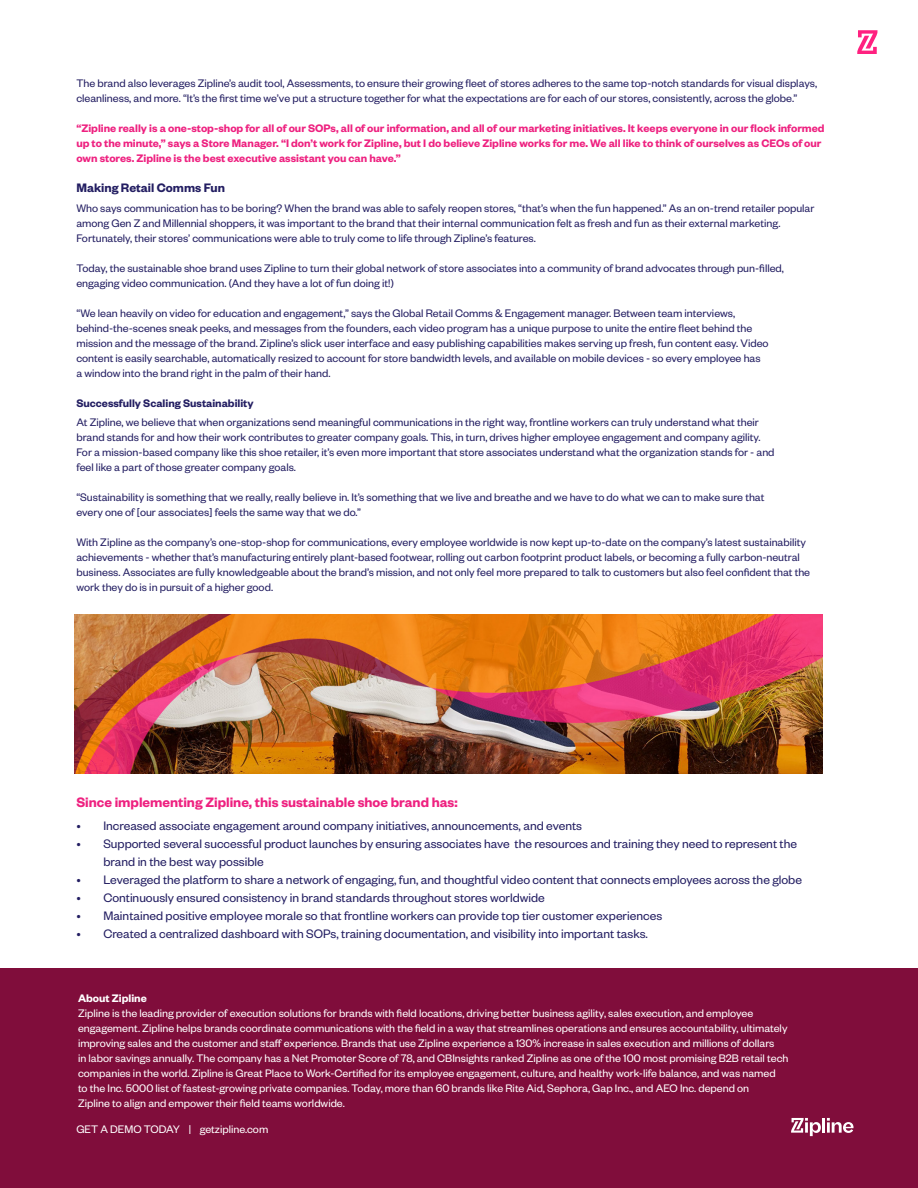
<style>
.page{position:relative;width:918px;height:1188px;background:#fff}
.page>*{position:absolute;margin:0;border:0;box-sizing:border-box;transform-origin:0 0}
.t1{font:600 15px "Founders Grotesk";color:#ee2180}
.t2{font:13.5px/18px "Founders Grotesk";color:#231e62}
.t3{font:600 13.5px "Founders Grotesk";color:#231e62}
.t4{font:12px/15px "Founders Grotesk";color:#231e62}
.t5{font:12px "Founders Grotesk";color:#fff}
.t6{font:600 12px/15px "Founders Grotesk";color:#ee2180}
.t7{font:600 12px "Founders Grotesk";color:#231e62}
.t8{font:600 12px "Founders Grotesk";color:#fff}
</style>
<div class="page">
<div style="left:0;top:969px;width:918px;height:219px;background:#800d3b"></div>
<svg style="left:857px;top:30px;width:21px;height:24px"></svg>
<svg style="left:791px;top:1118px;width:30px;height:18px"></svg>
<hr style="left:822px;top:1118px;width:3px;height:15px;background:#fff">
<svg style="left:827px;top:1118px;width:27px;height:15px"></svg>
<img style="left:75px;top:615px;width:747px;height:159px">
<p class="t4" style="left:76px;top:76px;width:742px">The brand also leverages Zipline’s audit tool, Assessments, to ensure their growing fleet of stores adheres to the same top-notch standards for visual displays, cleanliness, and more. “It’s the first time we’ve put a structure together for what the expectations are for each of our stores, consistently, across the globe.”</p>
<p class="t6" style="left:76px;top:121px;width:750px">“Zipline really is a one-stop-shop for all of our SOPs, all of our information, and all of our marketing initiatives. It keeps everyone in our flock informed up to the minute,” says a Store Manager. “I don’t work for Zipline, but I do believe Zipline works for me. We all like to think of ourselves as CEOs of our own stores. Zipline is the best executive assistant you can have.”</p>
<p class="t3" style="left:76px;top:180px;width:150px">Making Retail Comms Fun</p>
<p class="t4" style="left:76px;top:200px;width:740px">Who says communication has to be boring? When the brand was able to safely reopen stores, “that’s when the fun happened.” As an on-trend retailer popular among Gen Z and Millennial shoppers, it was important to the brand that their internal communication felt as fresh and fun as their external marketing.</p>
<p class="t4" style="left:76px;top:230px;width:461px">Fortunately, their stores’ communications were able to truly come to life through Zipline’s features.</p>
<p class="t4" style="left:76px;top:260px;width:709px">Today, the sustainable shoe brand uses Zipline to turn their global network of store associates into a community of brand advocates through pun-filled,</p>
<p class="t4" style="left:76px;top:275px;width:319px">engaging video communication. (And they have a lot of fun doing it!)</p>
<p class="t4" style="left:76px;top:305px;width:660px">“We lean heavily on video for education and engagement,” says the Global Retail Comms &amp; Engagement manager. Between team interviews,</p>
<p class="t4" style="left:76px;top:320px;width:677px">behind-the-scenes sneak peeks, and messages from the founders, each video program has a unique purpose to unite the entire fleet behind the</p>
<p class="t4" style="left:76px;top:335px;width:694px">mission and the message of the brand. Zipline’s slick user interface and easy publishing capabilities makes serving up fresh, fun content easy. Video</p>
<p class="t4" style="left:76px;top:350px;width:686px">content is easily searchable, automatically resized to account for store bandwidth levels, and available on mobile devices - so every employee has</p>
<p class="t4" style="left:76px;top:365px;width:256px">a window into the brand right in the palm of their hand.</p>
<p class="t7" style="left:76px;top:396px;width:179px">Successfully Scaling Sustainability</p>
<p class="t4" style="left:76px;top:415px;width:684px">At Zipline, we believe that when organizations send meaningful communications in the right way, frontline workers can truly understand what their</p>
<p class="t4" style="left:76px;top:430px;width:686px">brand stands for and how their work contributes to greater company goals. This, in turn, drives higher employee engagement and company agility.</p>
<p class="t4" style="left:76px;top:445px;width:700px">For a mission-based company like this shoe retailer, it’s even more important that store associates understand what the organization stands for - and</p>
<p class="t4" style="left:76px;top:460px;width:221px">feel like a part of those greater company goals.</p>
<p class="t4" style="left:76px;top:490px;width:690px">“Sustainability is something that we really, really believe in. It’s something that we live and breathe and we have to do what we can to make sure that</p>
<p class="t4" style="left:76px;top:505px;width:286px">every one of [our associates] feels the same way that we do.”</p>
<p class="t4" style="left:76px;top:535px;width:735px">With Zipline as the company’s one-stop-shop for communications, every employee worldwide is now kept up-to-date on the company’s latest sustainability achievements - whether that’s manufacturing entirely plant-based footwear, rolling out carbon footprint product labels, or becoming a fully carbon-neutral business. Associates are fully knowledgeable about the brand’s mission, and not only feel more prepared to talk to customers but also feel confident that the work they do is in pursuit of a higher good.</p>
<p class="t1" style="left:76px;top:793px;width:383px">Since implementing Zipline, this sustainable shoe brand has:</p>
<p class="t2" style="left:76px;top:816px;width:507px">• Increased associate engagement around company initiatives, announcements, and events</p>
<p class="t2" style="left:103px;top:834px;width:695px;text-indent:-27px">• Supported several successful product launches by ensuring associates have the resources and training they need to represent the brand in the best way possible</p>
<p class="t2" style="left:76px;top:870px;width:727px">• Leveraged the platform to share a network of engaging, fun, and thoughtful video content that connects employees across the globe</p>
<p class="t2" style="left:76px;top:888px;width:470px">• Continuously ensured consistency in brand standards throughout stores worldwide</p>
<p class="t2" style="left:76px;top:906px;width:587px">• Maintained positive employee morale so that frontline workers can provide top tier customer experiences</p>
<p class="t2" style="left:76px;top:924px;width:573px">• Created a centralized dashboard with SOPs, training documentation, and visibility into important tasks.</p>
<p class="t8" style="left:78px;top:991px;width:70px">About Zipline</p>
<p class="t5" style="left:78px;top:1006px;width:677px">Zipline is the leading provider of execution solutions for brands with field locations, driving better business agility, sales execution, and employee</p>
<p class="t5" style="left:78px;top:1021px;width:711px">engagement. Zipline helps brands coordinate communications with the field in a way that streamlines operations and ensures accountability, ultimately</p>
<p class="t5" style="left:78px;top:1036px;width:698px">improving sales and the customer and staff experience. Brands that use Zipline experience a 130% increase in sales execution and millions of dollars</p>
<p class="t5" style="left:78px;top:1051px;width:712px">in labor savings annually. The company has a Net Promoter Score of 78, and CBInsights ranked Zipline as one of the 100 most promising B2B retail tech</p>
<p class="t5" style="left:78px;top:1066px;width:699px">companies in the world. Zipline is Great Place to Work-Certified for its employee engagement, culture, and healthy work-life balance, and was named</p>
<p class="t5" style="left:78px;top:1081px;width:673px">to the Inc. 5000 list of fastest-growing private companies. Today, more than 60 brands like Rite Aid, Sephora, Gap Inc., and AEO Inc. depend on</p>
<p class="t5" style="left:78px;top:1096px;width:268px">Zipline to align and empower their field teams worldwide.</p>
<p class="t5" style="left:76px;top:1122px;width:193px">GET A DEMO TODAY | getzipline.com</p>
</div>
